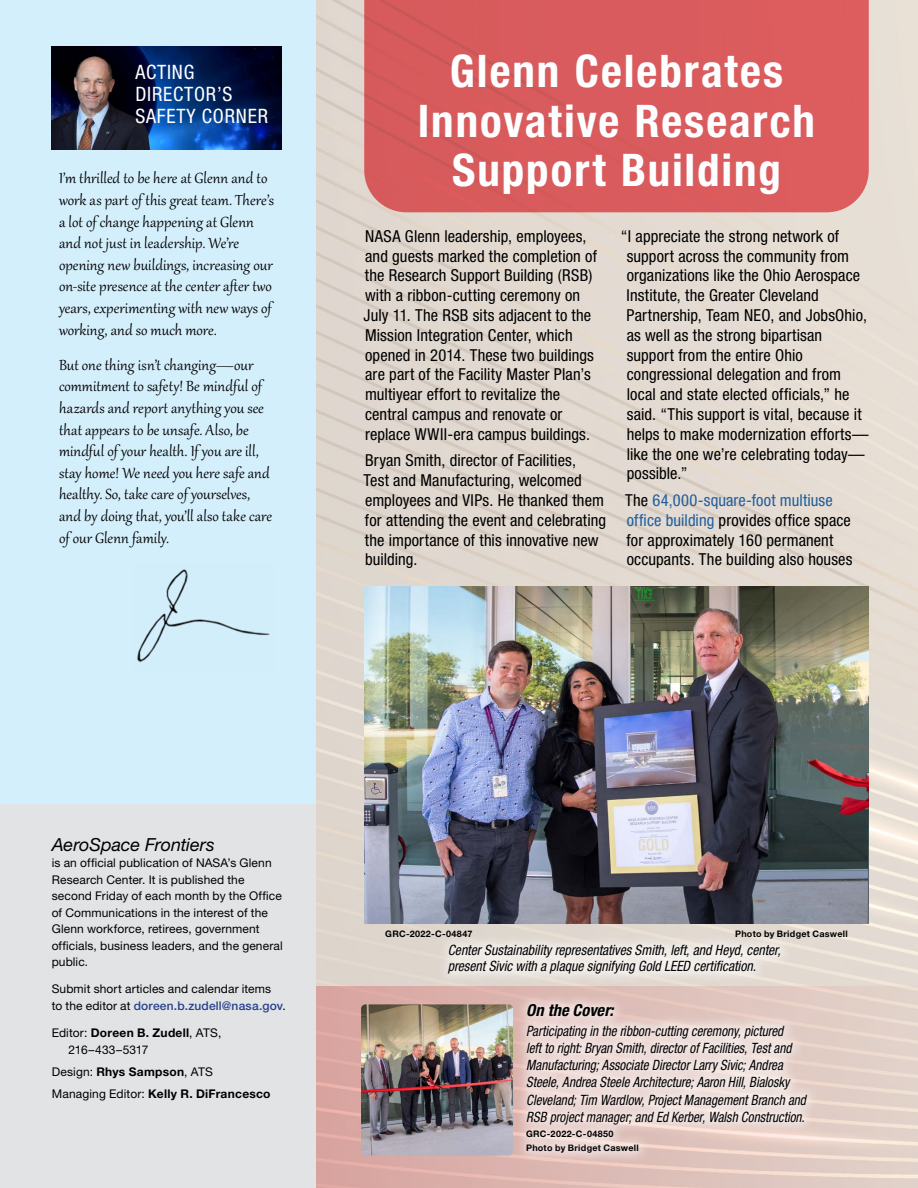
<style>
.page{position:relative;width:918px;height:1188px;background:#fff}
.page>*{position:absolute;margin:0;border:0;box-sizing:border-box;transform-origin:0 0}
.t1{font:700 condensed 45px/49.5px "Helvetica Neue LT Std";letter-spacing:.045em;color:#fcfeff;text-align:center}
.t2{font:condensed 19.8px/21.9px "Helvetica Neue LT Std";letter-spacing:.04em;color:#fff}
.t3{font:18px/21.6px "Gabriola";letter-spacing:.005em;color:#000}
.t4{font:italic 18px "Helvetica Neue LT Std";letter-spacing:-.005em;color:#000}
.t5{font:condensed 16.5px/19.8px "Helvetica Neue LT Std";letter-spacing:.005em;color:#000}
.t6{font:italic 700 condensed 16.5px "Helvetica Neue LT Std";letter-spacing:.005em;color:#000}
.t7{font:italic condensed 14.25px/17.2px "Helvetica Neue LT Std";color:#000;scale:.92 1}
.t8{font:italic condensed 14.25px/16.5px "Helvetica Neue LT Std";color:#000;scale:.96 1}
.t9{font:12px/16.5px "Helvetica Neue LT Std";letter-spacing:.01em;color:#000}
.t10{font:12px/16.5px "Helvetica Neue LT Std";letter-spacing:-.02em;color:#000}
.t11{font:700 12px "Helvetica Neue LT Std";letter-spacing:.02em;color:#000}
.t12{font:700 9px "Helvetica Neue LT Std";letter-spacing:.03em;color:#000}
.s1{color:#215e9e}
.s2{font-weight:500;color:#25408f}
.s3{font-weight:700}
.s4{font-weight:400}
.s5{font-family:"Helvetica Neue"}
</style>
<div class="page">
<img style="left:315px;top:0;width:603px;height:986px">
<div style="left:364px;top:0;width:505px;height:212px;background:#da5b5d"></div>
<svg style="left:315px;top:986px;width:603px;height:202px;background:#e0c1b9"></svg>
<div style="left:0;top:0;width:315px;height:805px;background:#d4effc"></div>
<div style="left:0;top:805px;width:315px;height:383px;background:#e2e3e4"></div>
<img style="left:52px;top:46px;width:229px;height:103px">
<img style="left:137px;top:569px;width:133px;height:94px">
<div style="left:515px;top:992px;width:305px;height:145px;background:#fff;opacity:.75"></div>
<div style="left:514px;top:1132px;width:137px;height:33px;background:#fff;opacity:.75"></div>
<img style="left:361px;top:1004px;width:152px;height:152px">
<div style="left:514px;top:1118px;width:112px;height:32px;background:#fff;opacity:.75"></div>
<img style="left:364px;top:587px;width:505px;height:336px">
<div style="left:436px;top:933px;width:356px;height:54px;background:#fff;opacity:.75"></div>
<h2 class="t2" style="left:135px;top:61px;width:134px">ACTING<br>DIRECTOR’S<br>SAFETY CORNER</h2>
<h2 class="t1" style="left:418px;top:46px;width:399px">Glenn Celebrates<br>Innovative Research<br>Support Building</h2>
<p class="t3" style="left:59px;top:166px;width:216px">I’m thrilled to be here at Glenn and to work as part of this great team. There’s a lot of change happening at Glenn and not just in leadership. We’re opening new buildings, increasing our on-site presence at the center after two years, experimenting with new ways of working, and so much more.</p>
<p class="t3" style="left:59px;top:353px;width:215px">But one thing isn’t changing—our commitment to safety! Be mindful of hazards and report anything you see that appears to be unsafe. Also, be mindful of your health. If you are ill, stay home! We need you here safe and healthy. So, take care of yourselves, and by doing that, you’ll also take care of our Glenn family.</p>
<p class="t5" style="left:364px;top:226px;width:235px">NASA Glenn leadership, employees, and guests marked the completion of the Research Support Building (RSB) with a ribbon-cutting ceremony on July 11. The RSB sits adjacent to the Mission Integration Center, which opened in 2014. These two buildings are part of the Facility Master Plan’s multiyear effort to revitalize the central campus and renovate or replace WWII-era campus buildings.</p>
<p class="t5" style="left:364px;top:451px;width:244px">Bryan Smith, director of Facilities,<br>Test and Manufacturing, welcomed employees and VIPs. He thanked them for attending the event and celebrating the importance of this innovative new building.</p>
<p class="t5" style="left:627px;top:226px;width:244px;text-indent:-6px">“I appreciate the strong network of support across the community from organizations like the Ohio Aerospace Institute, the Greater Cleveland Partnership, Team NEO, and JobsOhio, as well as the strong bipartisan support from the entire Ohio congressional delegation and from local and state elected officials,” he said. “This support is vital, because it helps to make modernization efforts— like the one we’re celebrating today— possible.”</p>
<p class="t5" style="left:625px;top:490px;width:229px">The <span class="s1">64,000-square-foot multiuse office building</span> provides office space for approximately 160 permanent occupants. The building also houses</p>
<p class="t4" style="left:52px;top:833px;width:164px">AeroSpace Frontiers</p>
<p class="t9" style="left:52px;top:855px;width:232px">is an official publication of NASA’s Glenn Research Center. It is published the second Friday of each month by the Office of Communications in the interest of the Glenn workforce, retirees, government officials, business leaders, and the general public.</p>
<p class="t9" style="left:52px;top:981px;width:236px">Submit short articles and calendar items<br>to the editor at <span class="s2">doreen.b.zudell@nasa.gov</span>.</p>
<p class="t10" style="left:68px;top:1025px;width:154px;text-indent:-17px">Editor: <span class="s3">Doreen B. Zudell</span>, ATS,<br>216–433–5317</p>
<p class="t9" style="left:52px;top:1063px;width:163px">Design: <span class="s3">Rhys Sampson</span>, ATS</p>
<p class="t11" style="left:52px;top:1086px;width:220px"><span class="s4">Managing Editor:</span> Kelly R. DiFrancesco</p>
<p class="t12" style="left:385px;top:928px;width:89px">GRC-2022-C-04847</p>
<p class="t12" style="left:735px;top:928px;width:114px">Photo by Bridget Caswell</p>
<p class="t8" style="left:448px;top:942px;width:348px">Center Sustainability representatives Smith, left, and Heyd, center, present Sivic with a plaque signifying Gold LEED certification.</p>
<p class="t6" style="left:526px;top:1000px;width:89px">On the Cover:</p>
<p class="t7" style="left:526px;top:1022px;width:306px">Participating in the ribbon-cutting ceremony, pictured<br>left to right: Bryan Smith, director of Facilities, Test and Manufacturing; Associate Director Larry Sivic; Andrea Steele, Andrea Steele Architecture; Aaron Hill, Bialosky Cleveland; Tim Wardlow, Project Management Branch and RSB project manager; and Ed Kerber, Walsh Construction.</p>
<p class="t12" style="left:526px;top:1142px;width:114px"><span class="s5">Photo by</span> Bridget Caswell</p>
<p class="t12" style="left:526px;top:1128px;width:89px">GRC-2022-C-04850</p>
</div>
